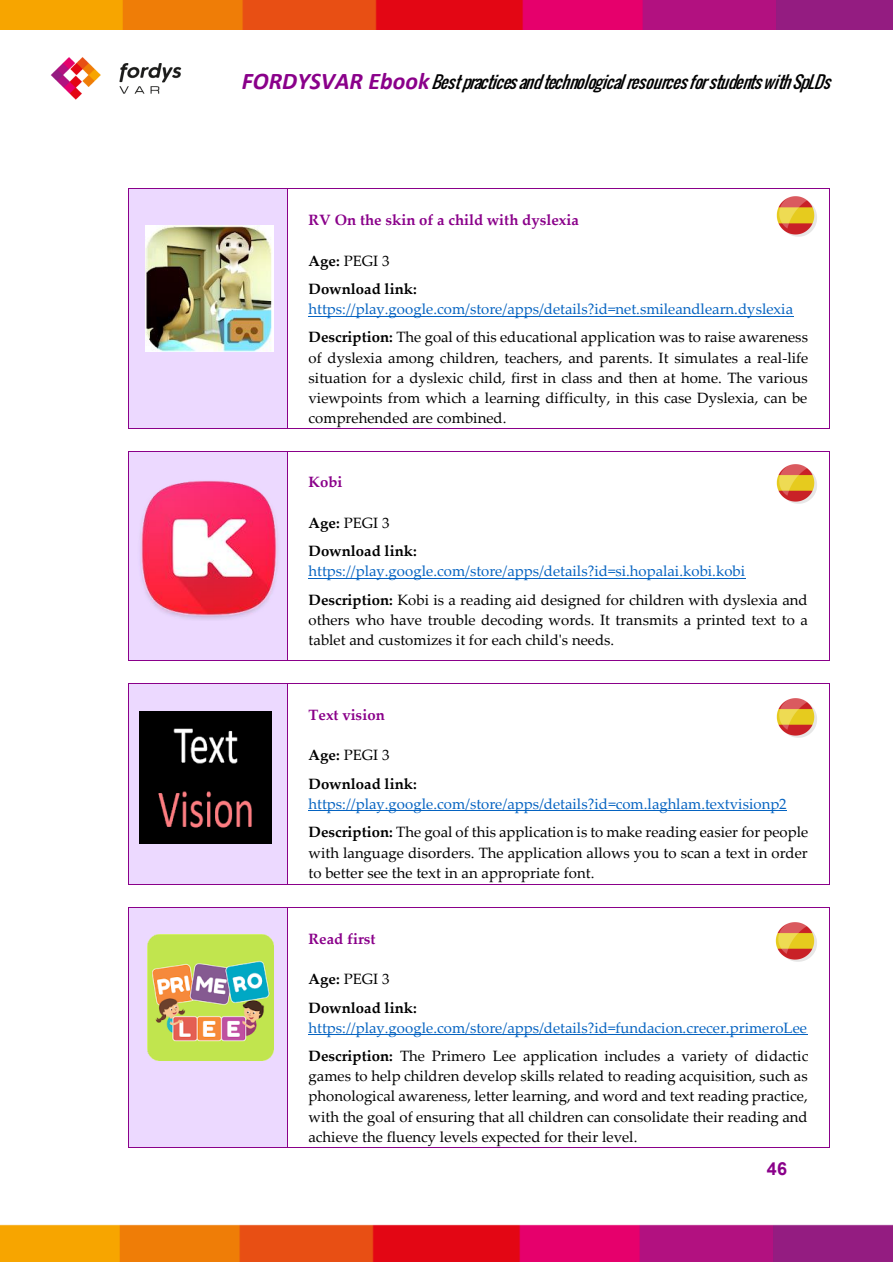
<style>
.page{position:relative;width:893px;height:1263px;background:#fff}
.page>*{position:absolute;margin:0;border:0;box-sizing:border-box;transform-origin:0 0}
.t1{font:700 18px "Arial";color:#8a008a}
.t2{font:italic 300 16.5px "Oswald";color:#000}
.t3{font:15px/20.2px "Palatino Linotype";color:#000;text-align:justify}
.t4{font:15px/28.2px "Palatino Linotype";color:#0563c1}
.t5{font:700 15px/28.2px "Palatino Linotype";color:#000}
.t6{font:700 15px "Palatino Linotype";color:#8a008a}
.s1{font-family:"Calibri";font-weight:700;font-size:24px;color:#8a008a}
.s2{font-weight:400}
.s3{font-weight:700;color:#000}
.s4{color:#000}
</style>
<div class="page">
<img style="left:0;top:0;width:893px;height:29px">
<img style="left:50px;top:57px;width:132px;height:43px">
<img style="left:0;top:1224px;width:893px;height:37px">
<div style="left:128px;top:189px;width:159px;height:239px;background:#ecd9ff"></div>
<hr style="left:309px;top:316px;width:485px;height:1px;background:#0563c1">
<hr style="left:128px;top:188px;width:159px;height:1px;background:#8a008a">
<hr style="left:288px;top:188px;width:541px;height:1px;background:#8a008a">
<hr style="left:128px;top:189px;width:1px;height:239px;background:#8a008a">
<hr style="left:128px;top:428px;width:159px;height:1px;background:#8a008a">
<hr style="left:287px;top:189px;width:1px;height:239px;background:#8a008a">
<hr style="left:288px;top:428px;width:541px;height:1px;background:#8a008a">
<hr style="left:829px;top:189px;width:1px;height:239px;background:#8a008a">
<div style="left:128px;top:452px;width:159px;height:208px;background:#ecd9ff"></div>
<hr style="left:309px;top:578px;width:437px;height:1px;background:#0563c1">
<hr style="left:128px;top:451px;width:159px;height:1px;background:#8a008a">
<hr style="left:288px;top:451px;width:541px;height:1px;background:#8a008a">
<hr style="left:128px;top:452px;width:1px;height:208px;background:#8a008a">
<hr style="left:128px;top:660px;width:159px;height:1px;background:#8a008a">
<hr style="left:287px;top:452px;width:1px;height:208px;background:#8a008a">
<hr style="left:288px;top:660px;width:541px;height:1px;background:#8a008a">
<hr style="left:829px;top:452px;width:1px;height:208px;background:#8a008a">
<div style="left:128px;top:684px;width:159px;height:200px;background:#ecd9ff"></div>
<hr style="left:309px;top:810px;width:478px;height:1px;background:#0563c1">
<hr style="left:128px;top:683px;width:159px;height:1px;background:#8a008a">
<hr style="left:288px;top:683px;width:541px;height:1px;background:#8a008a">
<hr style="left:128px;top:684px;width:1px;height:200px;background:#8a008a">
<hr style="left:128px;top:884px;width:159px;height:1px;background:#8a008a">
<hr style="left:287px;top:684px;width:1px;height:200px;background:#8a008a">
<hr style="left:288px;top:884px;width:541px;height:1px;background:#8a008a">
<hr style="left:829px;top:684px;width:1px;height:200px;background:#8a008a">
<div style="left:128px;top:908px;width:159px;height:239px;background:#ecd9ff"></div>
<hr style="left:309px;top:1034px;width:499px;height:1px;background:#0563c1">
<hr style="left:128px;top:907px;width:159px;height:1px;background:#8a008a">
<hr style="left:288px;top:907px;width:541px;height:1px;background:#8a008a">
<hr style="left:128px;top:908px;width:1px;height:239px;background:#8a008a">
<hr style="left:128px;top:1147px;width:159px;height:1px;background:#8a008a">
<hr style="left:287px;top:908px;width:1px;height:239px;background:#8a008a">
<hr style="left:288px;top:1147px;width:541px;height:1px;background:#8a008a">
<hr style="left:829px;top:908px;width:1px;height:239px;background:#8a008a">
<img style="left:145px;top:225px;width:129px;height:127px">
<img style="left:776px;top:196px;width:41px;height:41px">
<img style="left:140px;top:480px;width:138px;height:139px">
<img style="left:776px;top:464px;width:41px;height:40px">
<img style="left:139px;top:712px;width:133px;height:132px">
<img style="left:776px;top:698px;width:41px;height:40px">
<img style="left:147px;top:934px;width:127px;height:127px">
<img style="left:775px;top:922px;width:42px;height:40px">
<p class="t2" style="left:242px;top:69px;width:597px"><span class="s1">F O R D Y S V A R E b o o k</span> BestpracticesandtechnologicalresourcesforstudentswithSpLDs</p>
<p class="t6" style="left:309px;top:214px;width:272px">RV On the skin of a child with dyslexia</p>
<p class="t5" style="left:309px;top:248px;width:110px">Age: <span class="s2">PEGI 3<br></span>Download link:</p>
<p class="t4" style="left:309px;top:297px;width:501px">https://play.google.com/store/apps/details?id=net.smileandlearn.dyslexia<br><span class="s3">Description:</span> <span class="s4">The goal of this educational application was to raise awareness</span></p>
<p class="t3" style="left:309px;top:349px;width:501px">of dyslexia among children, teachers, and parents. It simulates a real-life situation for a dyslexic child, first in class and then at home. The various viewpoints from which a learning difficulty, in this case Dyslexia, can be comprehended are combined.</p>
<p class="t6" style="left:309px;top:476px;width:35px">Kobi</p>
<p class="t5" style="left:309px;top:510px;width:110px">Age: <span class="s2">PEGI 3<br></span>Download link:</p>
<p class="t4" style="left:309px;top:559px;width:500px">https://play.google.com/store/apps/details?id=si.hopalai.kobi.kobi<br><span class="s3">Description:</span> <span class="s4">Kobi is a reading aid designed for children with dyslexia and</span></p>
<p class="t3" style="left:309px;top:612px;width:501px">others who have trouble decoding words. It transmits a printed text to a tablet and customizes it for each child's needs.</p>
<p class="t6" style="left:309px;top:709px;width:78px">Text vision</p>
<p class="t5" style="left:309px;top:743px;width:110px">Age: <span class="s2">PEGI 3<br></span>Download link:</p>
<p class="t4" style="left:309px;top:791px;width:501px">https://play.google.com/store/apps/details?id=com.laghlam.textvisionp2<br><span class="s3">Description:</span> <span class="s4">The goal of this application is to make reading easier for people</span></p>
<p class="t3" style="left:309px;top:844px;width:501px">with language disorders. The application allows you to scan a text in order to better see the text in an appropriate font.</p>
<p class="t6" style="left:309px;top:933px;width:68px">Read first</p>
<p class="t5" style="left:309px;top:966px;width:110px">Age: <span class="s2">PEGI 3<br></span>Download link:</p>
<p class="t4" style="left:309px;top:1015px;width:501px">https://play.google.com/store/apps/details?id=fundacion.crecer.primeroLee<br><span class="s3">Description:</span> <span class="s4">The Primero Lee application includes a variety of didactic</span></p>
<p class="t3" style="left:309px;top:1068px;width:501px">games to help children develop skills related to reading acquisition, such as phonological awareness, letter learning, and word and text reading practice, with the goal of ensuring that all children can consolidate their reading and achieve the fluency levels expected for their level.</p>
<p class="t1" style="left:767px;top:1157px;width:22px">46</p>
</div>
